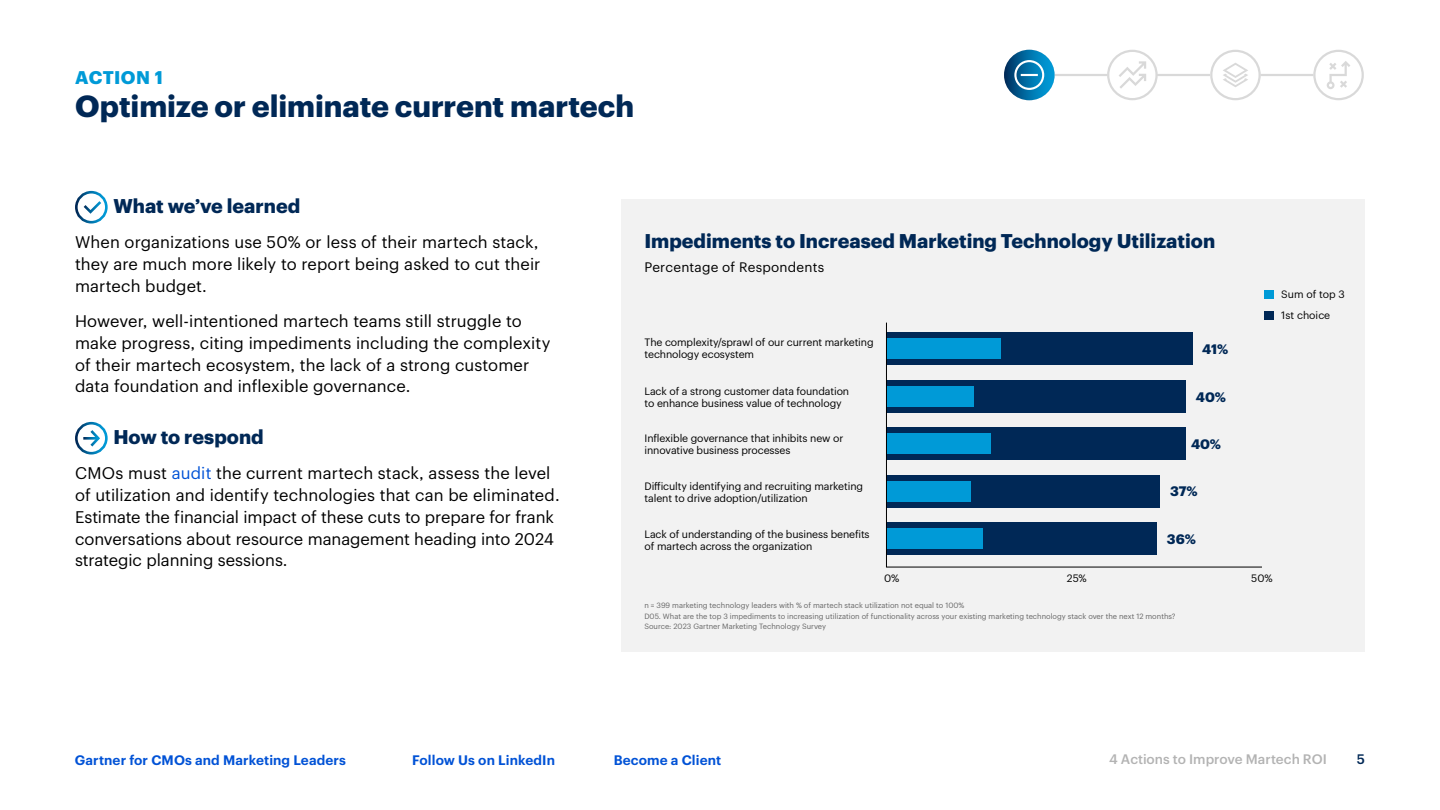
<style>
.page{position:relative;width:1440px;height:810px;background:#fff}
.page>*{position:absolute;margin:0;border:0;box-sizing:border-box;transform-origin:0 0}
.t1{font:700 30px "Graphik";color:#002856}
.t2{font:700 19.5px "Graphik";color:#002856}
.t3{font:700 18px "Graphik";letter-spacing:.025em;color:#009ad7}
.t4{font:16.5px/21.8px "Graphik";color:#000}
.t5{font:600 13.5px "Graphik";letter-spacing:.01em;color:#0052d6}
.t6{font:500 13.5px "Graphik";color:#b3b3b3}
.t7{font:13.5px "Graphik";letter-spacing:.02em;color:#000}
.t8{font:700 13.5px "Graphik";letter-spacing:-.005em;color:#002856}
.t9{font:500 13.5px "Graphik";color:#002856}
.t10{font:10.5px/12px "Graphik";letter-spacing:-.01em;color:#000}
.t11{font:7.5px/10.5px "Graphik";color:#666}
.s1{color:#0052d6}
</style>
<div class="page">
<div style="left:75px;top:191px;width:33px;height:33px;border:3px solid #fff;border-radius:50%"></div>
<svg style="left:81px;top:198px;width:23px;height:18px"></svg>
<div style="left:75px;top:422px;width:33px;height:33px;border:3px solid #fff;border-radius:50%"></div>
<svg style="left:90px;top:427px;width:12px;height:22px"></svg>
<hr style="left:83px;top:437px;width:16px;height:3px;background:#fff">
<div style="left:622px;top:200px;width:743px;height:452px;background:#f2f2f2"></div>
<svg style="left:886px;top:322px;width:376px;height:246px"></svg>
<div style="left:1265px;top:290px;width:9px;height:9px;background:#009ad7"></div>
<div style="left:1265px;top:311px;width:9px;height:9px;background:#002856"></div>
<hr style="left:1054px;top:74px;width:53px;height:2px;background:#d9d9d9">
<hr style="left:1157px;top:74px;width:53px;height:2px;background:#d9d9d9">
<hr style="left:1260px;top:74px;width:53px;height:2px;background:#d9d9d9">
<div style="left:1313px;top:50px;width:51px;height:50px;border:2px solid #d9d9d9;border-radius:50%"></div>
<div style="left:1210px;top:50px;width:50px;height:50px;border:2px solid #d9d9d9;border-radius:50%"></div>
<div style="left:1107px;top:50px;width:50px;height:50px;border:2px solid #d9d9d9;border-radius:50%"></div>
<svg style="left:1119px;top:61px;width:27px;height:27px"></svg>
<svg style="left:1326px;top:61px;width:24px;height:28px"></svg>
<svg style="left:1223px;top:63px;width:25px;height:24px"></svg>
<svg style="left:1004px;top:50px;width:50px;height:50px"></svg>
<svg style="left:1014px;top:60px;width:30px;height:30px"></svg>
<p class="t3" style="left:75px;top:64px;width:89px">ACTION 1</p>
<h1 class="t1" style="left:75px;top:83px;width:560px">Optimize or eliminate current martech</h1>
<p class="t2" style="left:113px;top:191px;width:188px">What we’ve learned</p>
<p class="t4" style="left:75px;top:230px;width:467px;text-align:justify">When organizations use 50% or less of their martech stack, they are much more likely to report being asked to cut their martech budget.</p>
<p class="t4" style="left:75px;top:309px;width:477px">However, well-intentioned martech teams still struggle to make progress, citing impediments including the complexity of their martech ecosystem, the lack of a strong customer data foundation and inflexible governance.</p>
<p class="t2" style="left:113px;top:422px;width:152px">How to respond</p>
<p class="t4" style="left:75px;top:461px;width:486px">CMOs must <span class="s1">audit</span> the current martech stack, assess the level of utilization and identify technologies that can be eliminated.<br>Estimate the financial impact of these cuts to prepare for frank conversations about resource management heading into 2024 strategic planning sessions.</p>
<p class="t2" style="left:644px;top:226px;width:572px">Impediments to Increased Marketing Technology Utilization</p>
<p class="t7" style="left:644px;top:257px;width:181px">Percentage of Respondents</p>
<p class="t10" style="left:644px;top:335px;width:231px">The complexity/sprawl of our current marketing technology ecosystem</p>
<p class="t10" style="left:644px;top:384px;width:206px">Lack of a strong customer data foundation to enhance business value of technology</p>
<p class="t10" style="left:644px;top:431px;width:200px">Inflexible governance that inhibits new or innovative business processes</p>
<p class="t10" style="left:644px;top:479px;width:220px">Difficulty identifying and recruiting marketing talent to drive adoption/utilization</p>
<p class="t8" style="left:1202px;top:339px;width:28px">41%</p>
<p class="t8" style="left:1196px;top:386px;width:32px">40%</p>
<p class="t8" style="left:1191px;top:434px;width:32px">40%</p>
<p class="t8" style="left:1170px;top:481px;width:29px">37%</p>
<p class="t10" style="left:1281px;top:283px;width:65px;line-height:21px">Sum of top 3<br>1st choice</p>
<p class="t10" style="left:644px;top:528px;width:227px">Lack of understanding of the business benefits of martech across the organization</p>
<p class="t8" style="left:1167px;top:529px;width:30px">36%</p>
<p class="t10" style="left:884px;top:571px;width:17px">0%</p>
<p class="t10" style="left:1067px;top:571px;width:21px">25%</p>
<p class="t10" style="left:1251px;top:571px;width:23px">50%</p>
<p class="t11" style="left:644px;top:600px;width:533px">n = 399 marketing technology leaders with % of martech stack utilization not equal to 100%<br>D05. What are the top 3 impediments to increasing utilization of functionality across your existing marketing technology stack over the next 12 months?<br>Source: 2023 Gartner Marketing Technology Survey</p>
<p class="t5" style="left:75px;top:750px;width:272px">Gartner for CMOs and Marketing Leaders</p>
<p class="t5" style="left:412px;top:750px;width:144px">Follow Us on LinkedIn</p>
<p class="t5" style="left:614px;top:750px;width:109px">Become a Client</p>
<p class="t6" style="left:1109px;top:749px;width:219px">4 Actions to Improve Martech ROI</p>
<p class="t9" style="left:1356px;top:749px;width:10px">5</p>
</div>
